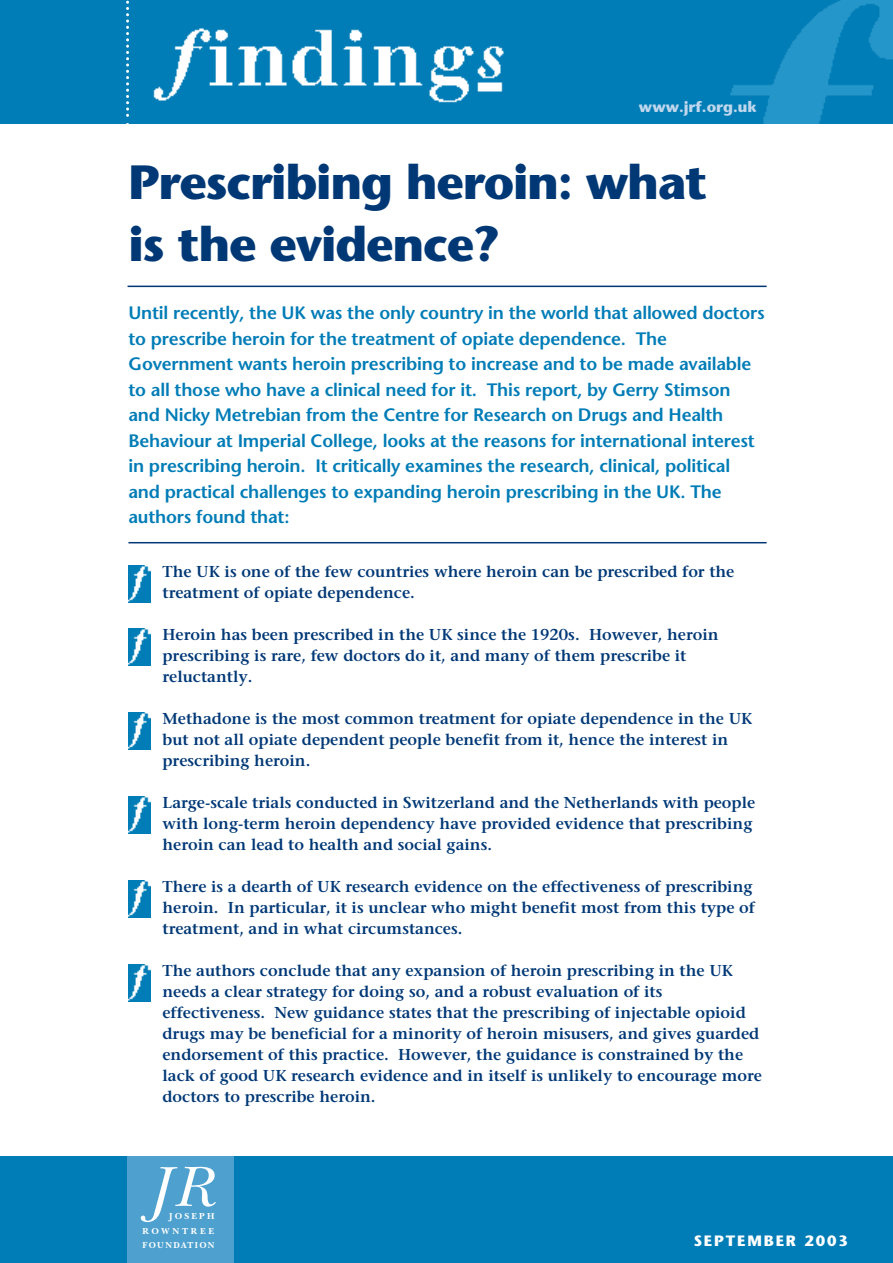
<style>
.page{position:relative;width:893px;height:1263px;background:#fff}
.page>*{position:absolute;margin:0;border:0;box-sizing:border-box;transform-origin:0 0}
.t1{font:700 48px/61.5px "Stone Sans";letter-spacing:-.025em;color:#003876}
.t2{font:600 18px/25.5px "Stone Sans";letter-spacing:-.01em;color:#007cb6}
.t3{font:600 15.75px/21px "Stone Serif";color:#003876}
.t4{font:700 15px "Stone Sans";color:#bfd7ec}
.t5{font:700 15px "Stone Sans";letter-spacing:.125em;color:#fff}
.t6{font:700 9px/14.2px "New Baskerville";letter-spacing:.24em;color:#fff;text-align:justify}
</style>
<div class="page">
<div style="left:1px;top:1157px;width:891px;height:106px;background:#007cb6"></div>
<div style="left:1px;top:0;width:891px;height:123px;background:#007cb6"></div>
<img style="left:730px;top:0;width:162px;height:123px">
<img style="left:153px;top:28px;width:351px;height:75px">
<div style="left:128px;top:1157px;width:106px;height:106px;background:#4ea1cf"></div>
<svg style="left:141px;top:1167px;width:75px;height:55px"></svg>
<svg style="left:126px;top:0;width:3px;height:124px"></svg>
<img style="left:128px;top:796px;width:22px;height:37px">
<img style="left:128px;top:880px;width:22px;height:37px">
<img style="left:128px;top:628px;width:22px;height:37px">
<img style="left:128px;top:964px;width:22px;height:37px">
<img style="left:128px;top:712px;width:22px;height:37px">
<img style="left:128px;top:566px;width:22px;height:36px">
<hr style="left:128px;top:542px;width:638px;height:1px;background:#003876">
<hr style="left:128px;top:286px;width:638px;height:1px;background:#003876">
<p class="t4" style="left:639px;top:101px;width:119px">www.jrf.org.uk</p>
<h1 class="t1" style="left:128px;top:157px;width:580px">Prescribing heroin: what is the evidence?</h1>
<p class="t2" style="left:128px;top:302px;width:637px">Until recently, the UK was the only country in the world that allowed doctors to prescribe heroin for the treatment of opiate dependence. The Government wants heroin prescribing to increase and to be made available to all those who have a clinical need for it. This report, by Gerry Stimson and Nicky Metrebian from the Centre for Research on Drugs and Health Behaviour at Imperial College, looks at the reasons for international interest in prescribing heroin. It critically examines the research, clinical, political and practical challenges to expanding heroin prescribing in the UK. The authors found that:</p>
<p class="t3" style="left:162px;top:563px;width:573px">The UK is one of the few countries where heroin can be prescribed for the treatment of opiate dependence.</p>
<p class="t3" style="left:162px;top:626px;width:557px">Heroin has been prescribed in the UK since the 1920s. However, heroin prescribing is rare, few doctors do it, and many of them prescribe it reluctantly.</p>
<p class="t3" style="left:162px;top:710px;width:591px">Methadone is the most common treatment for opiate dependence in the UK but not all opiate dependent people benefit from it, hence the interest in prescribing heroin.</p>
<p class="t3" style="left:162px;top:794px;width:594px">Large-scale trials conducted in Switzerland and the Netherlands with people with long-term heroin dependency have provided evidence that prescribing heroin can lead to health and social gains.</p>
<p class="t3" style="left:162px;top:878px;width:594px">There is a dearth of UK research evidence on the effectiveness of prescribing heroin. In particular, it is unclear who might benefit most from this type of treatment, and in what circumstances.</p>
<p class="t3" style="left:162px;top:962px;width:601px">The authors conclude that any expansion of heroin prescribing in the UK needs a clear strategy for doing so, and a robust evaluation of its effectiveness. New guidance states that the prescribing of injectable opioid drugs may be beneficial for a minority of heroin misusers, and gives guarded endorsement of this practice. However, the guidance is constrained by the lack of good UK research evidence and in itself is unlikely to encourage more doctors to prescribe heroin.</p>
<p class="t6" style="left:143px;top:1210px;width:74px;text-indent:26px">JOSEPH ROWNTREE FOUNDATION</p>
<p class="t5" style="left:693px;top:1234px;width:156px">SEPTEMBER 2003</p>
</div>
